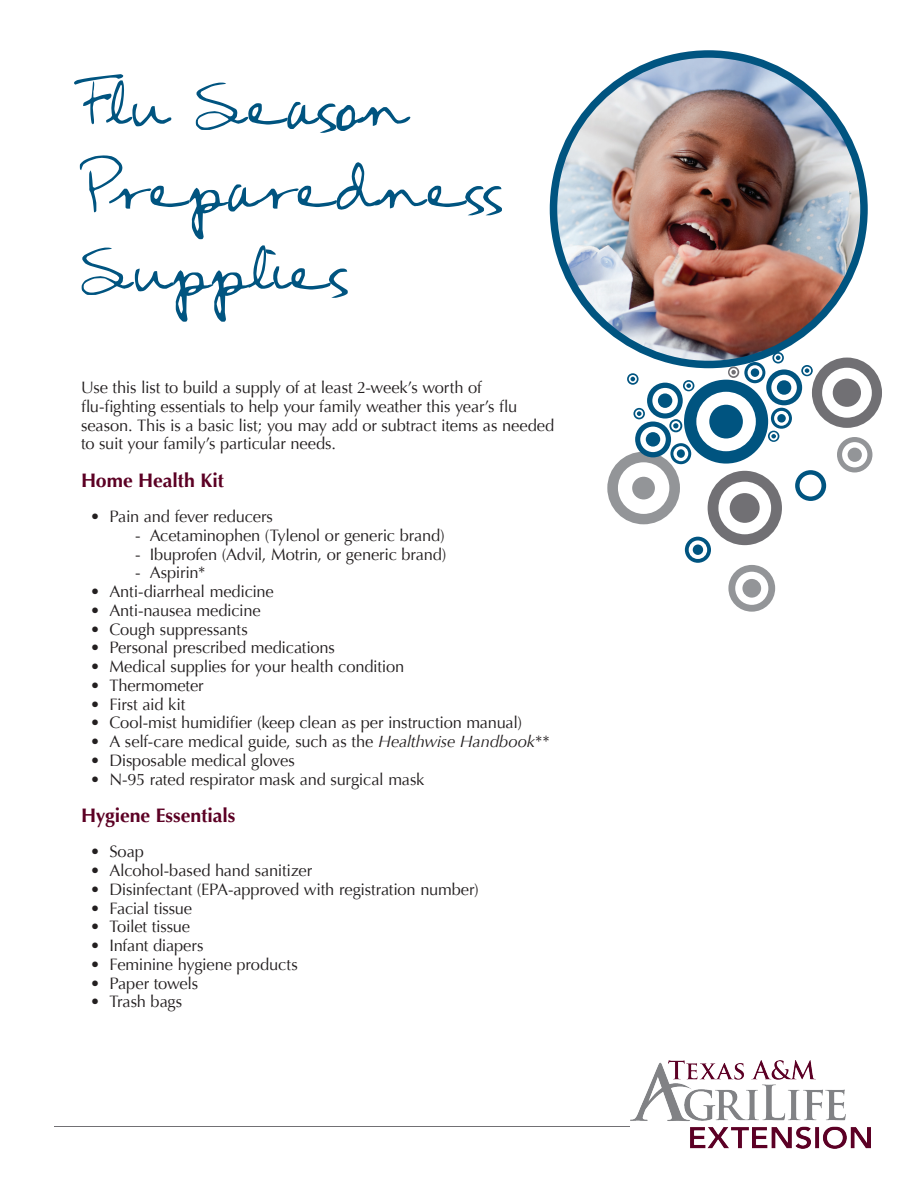
<style>
.page{position:relative;width:918px;height:1188px;background:#fff}
.page>*{position:absolute;margin:0;border:0;box-sizing:border-box;transform-origin:0 0}
.Publication_title_st{font:52.5px/82.5px "FG Rebecca Script";letter-spacing:.02em;color:#005480}
.t1{font:700 19.5px "Optima";letter-spacing:-.005em;color:#5c0024}
.t2{font:16.5px/18.8px "Optima";letter-spacing:-.01em;color:#231f20}
.s1{font-style:italic}
</style>
<div class="page">
<hr style="left:54px;top:1126px;width:576px;height:1px;background:#717074">
<img style="left:554px;top:54px;width:310px;height:310px;border-radius:155px">
<svg style="left:607px;top:345px;width:275px;height:267px"></svg>
<div style="left:848px;top:448px;width:14px;height:14px;background:#939598;border-radius:50%"></div>
<img style="left:630px;top:1061px;width:240px;height:87px">
<p class="Publication_title_st" style="left:81px;top:64px;width:423px">Flu Season<br>Preparedness<br>Supplies</p>
<p class="t2" style="left:81px;top:378px;width:402px">Use this list to build a supply of at least 2-week’s worth of</p>
<p class="t2" style="left:81px;top:397px;width:475px">flu-fighting essentials to help your family weather this year’s flu season. This is a basic list; you may add or subtract items as needed to suit your family’s particular needs.</p>
<p class="t1" style="left:81px;top:469px;width:145px">Home Health Kit</p>
<p class="t2" style="left:90px;top:507px;width:184px">• Pain and fever reducers</p>
<p class="t2" style="left:135px;top:526px;width:311px">- Acetaminophen (Tylenol or generic brand)</p>
<p class="t2" style="left:135px;top:545px;width:313px">- Ibuprofen (Advil, Motrin, or generic brand)</p>
<p class="t2" style="left:135px;top:564px;width:72px">- Aspirin*</p>
<p class="t2" style="left:90px;top:582px;width:185px">• Anti-diarrheal medicine</p>
<p class="t2" style="left:90px;top:601px;width:172px">• Anti-nausea medicine</p>
<p class="t2" style="left:90px;top:620px;width:159px">• Cough suppressants</p>
<p class="t2" style="left:90px;top:639px;width:246px">• Personal prescribed medications</p>
<p class="t2" style="left:90px;top:657px;width:316px">• Medical supplies for your health condition</p>
<p class="t2" style="left:90px;top:676px;width:115px">• Thermometer</p>
<p class="t2" style="left:90px;top:695px;width:97px">• First aid kit</p>
<p class="t2" style="left:90px;top:714px;width:434px">• Cool-mist humidifier (keep clean as per instruction manual)</p>
<p class="t2" style="left:90px;top:732px;width:461px">• A self-care medical guide, such as the <span class="s1">Healthwise Handbook</span>**</p>
<p class="t2" style="left:90px;top:751px;width:206px">• Disposable medical gloves</p>
<p class="t2" style="left:90px;top:770px;width:336px">• N-95 rated respirator mask and surgical mask</p>
<p class="t1" style="left:81px;top:804px;width:156px">Hygiene Essentials</p>
<p class="t2" style="left:90px;top:843px;width:55px">• Soap</p>
<p class="t2" style="left:90px;top:861px;width:224px">• Alcohol-based hand sanitizer</p>
<p class="t2" style="left:90px;top:880px;width:390px">• Disinfectant (EPA-approved with registration number)</p>
<p class="t2" style="left:90px;top:899px;width:104px">• Facial tissue</p>
<p class="t2" style="left:90px;top:918px;width:101px">• Toilet tissue</p>
<p class="t2" style="left:90px;top:936px;width:115px">• Infant diapers</p>
<p class="t2" style="left:90px;top:955px;width:209px">• Feminine hygiene products</p>
<p class="t2" style="left:90px;top:974px;width:110px">• Paper towels</p>
<p class="t2" style="left:90px;top:993px;width:94px">• Trash bags</p>
</div>
